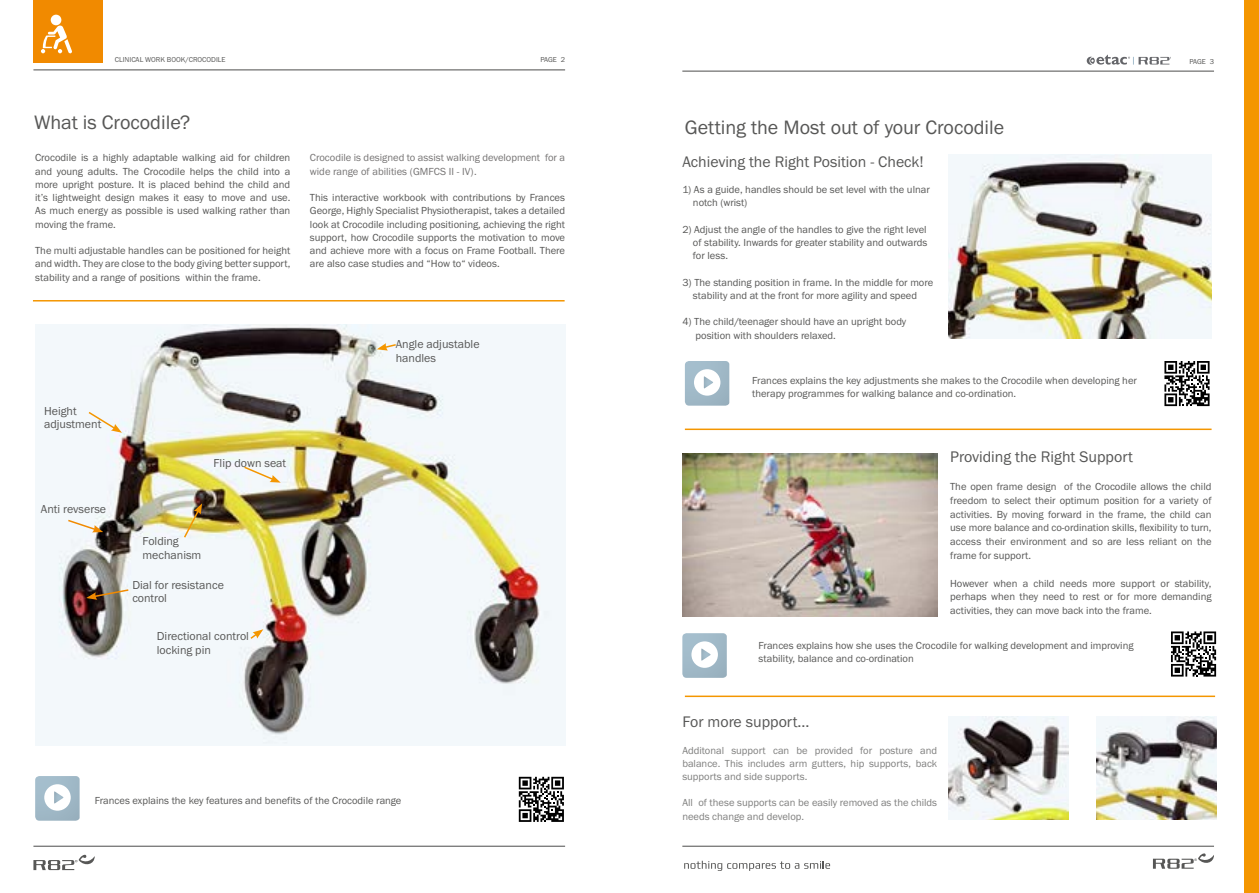
<style>
.page{position:relative;width:1259px;height:893px;background:#fff}
.page>*{position:absolute;margin:0;border:0;box-sizing:border-box;transform-origin:0 0}
.t1{font:20.1px "Franklin Gothic URW Boo";color:#575756}
.t2{font:15.9px "Franklin Gothic URW Boo";color:#575756}
.t3{font:12px/13.5px "Franklin Gothic URW Boo";color:#575756}
.t4{font:10.65px/13.2px "Franklin Gothic URW Boo";color:#575756;text-align:justify}
.t5{font:10.65px/13.2px "Franklin Gothic URW Boo";color:#757373}
.t6{font:10.5px/13.2px "Franklin Gothic URW Boo";color:#575756}
.t7{font:10.5px/13.2px "Franklin Gothic URW Boo";color:#7e7e7d;text-align:justify}
.t8{font:7.35px "Franklin Gothic URW Boo";color:#575756}
</style>
<div class="page">
<hr style="left:33px;top:846px;width:532px;height:1px;background:#575756">
<hr style="left:33px;top:69px;width:532px;height:1px;background:#575756">
<hr style="left:682px;top:846px;width:532px;height:1px;background:#575756">
<hr style="left:682px;top:71px;width:532px;height:1px;background:#575756">
<div style="left:1244px;top:0;width:15px;height:893px;background:#f49600"></div>
<svg style="left:684px;top:861px;width:146px;height:10px"></svg>
<hr style="left:685px;top:429px;width:526px;height:1px;background:#f49600">
<hr style="left:685px;top:696px;width:530px;height:1px;background:#f49600">
<svg style="left:1153px;top:853px;width:61px;height:16px"></svg>
<svg style="left:33px;top:854px;width:62px;height:16px"></svg>
<div style="left:33px;top:0;width:70px;height:63px;background:#f18a00"></div>
<svg style="left:41px;top:15px;width:31px;height:39px"></svg>
<hr style="left:33px;top:300px;width:531px;height:2px;background:#f49600">
<svg style="left:1164px;top:361px;width:45px;height:45px"></svg>
<img style="left:682px;top:453px;width:255px;height:163px">
<img style="left:948px;top:716px;width:121px;height:104px">
<svg style="left:1171px;top:631px;width:45px;height:46px"></svg>
<img style="left:948px;top:154px;width:263px;height:185px">
<svg style="left:1086px;top:55px;width:85px;height:10px"></svg>
<svg style="left:519px;top:777px;width:45px;height:45px"></svg>
<img style="left:35px;top:324px;width:531px;height:421px">
<svg style="left:35px;top:776px;width:45px;height:45px"></svg>
<img style="left:1096px;top:716px;width:120px;height:104px">
<svg style="left:682px;top:633px;width:45px;height:45px"></svg>
<svg style="left:685px;top:361px;width:44px;height:45px"></svg>
<svg style="left:243px;top:465px;width:38px;height:18px"></svg>
<svg style="left:377px;top:343px;width:20px;height:8px"></svg>
<svg style="left:87px;top:410px;width:35px;height:23px"></svg>
<svg style="left:183px;top:503px;width:19px;height:36px"></svg>
<svg style="left:249px;top:629px;width:14px;height:11px"></svg>
<svg style="left:86px;top:588px;width:44px;height:12px"></svg>
<svg style="left:66px;top:519px;width:37px;height:13px"></svg>
<p class="t8" style="left:115px;top:55px;width:112px">CLINICAL WORK BOOK/CROCODILE</p>
<p class="t8" style="left:540px;top:55px;width:26px">PAGE 2</p>
<p class="t8" style="left:1189px;top:56px;width:26px">PAGE 3</p>
<h1 class="t1" style="left:34px;top:110px;width:158px">What is Crocodile?</h1>
<h1 class="t1" style="left:685px;top:115px;width:321px">Getting the Most out of your Crocodile</h1>
<p class="t4" style="left:35px;top:151px;width:257px">Crocodile is a highly adaptable walking aid for children and young adults. The Crocodile helps the child into a more upright posture. It is placed behind the child and it’s lightweight design makes it easy to move and use.<br>As much energy as possible is used walking rather than moving the frame.</p>
<p class="t4" style="left:35px;top:244px;width:257px">The multi adjustable handles can be positioned for height and width. They are close to the body giving better support, stability and a range of positions within the frame.</p>
<p class="t5" style="left:310px;top:151px;width:257px">Crocodile is designed to assist walking development for a wide range of abilities (GMFCS II - IV).</p>
<p class="t4" style="left:310px;top:191px;width:257px">This interactive workbook with contributions by Frances George, Highly Specialist Physiotherapist, takes a detailed look at Crocodile including positioning, achieving the right support, how Crocodile supports the motivation to move and achieve more with a focus on Frame Football. There are also case studies and “How to“ videos.</p>
<p class="t3" style="left:44px;top:404px;width:59px">Height adjustment</p>
<p class="t3" style="left:41px;top:502px;width:67px">Anti revserse</p>
<p class="t3" style="left:214px;top:456px;width:74px">Flip down seat</p>
<p class="t3" style="left:142px;top:534px;width:60px">Folding mechanism</p>
<p class="t3" style="left:132px;top:578px;width:93px">Dial for resistance control</p>
<p class="t3" style="left:157px;top:629px;width:94px">Directional control locking pin</p>
<p class="t3" style="left:396px;top:337px;width:85px">Angle adjustable handles</p>
<p class="t6" style="left:95px;top:794px;width:308px">Frances explains the key features and benefits of the Crocodile range</p>
<h2 class="t2" style="left:682px;top:152px;width:243px">Achieving the Right Position - Check!</h2>
<p class="t6" style="left:693px;top:183px;width:238px;text-indent:-11px">1) As a guide, handles should be set level with the ulnar notch (wrist)</p>
<p class="t6" style="left:693px;top:223px;width:236px;text-align:justify;text-indent:-11px">2) Adjust the angle of the handles to give the right level of stability. Inwards for greater stability and outwards for less.</p>
<p class="t6" style="left:682px;top:275px;width:252px;text-align:center">3) The standing position in frame. In the middle for more stability and at the front for more agility and speed</p>
<p class="t6" style="left:695px;top:315px;width:212px;text-indent:-13px">4) The child/teenager should have an upright body position with shoulders relaxed.</p>
<p class="t6" style="left:752px;top:374px;width:386px">Frances explains the key adjustments she makes to the Crocodile when developing her therapy programmes for walking balance and co-ordination.</p>
<h2 class="t2" style="left:950px;top:447px;width:184px">Providing the Right Support</h2>
<p class="t4" style="left:950px;top:479px;width:263px;line-height:13.8px">The open frame design of the Crocodile allows the child freedom to select their optimum position for a variety of activities. By moving forward in the frame, the child can use more balance and co-ordination skills, flexibility to turn, access their environment and so are less reliant on the frame for support.</p>
<p class="t4" style="left:950px;top:576px;width:263px;line-height:13.8px">However when a child needs more support or stability, perhaps when they need to rest or for more demanding activities, they can move back into the frame.</p>
<p class="t6" style="left:758px;top:639px;width:376px">Frances explains how she uses the Crocodile for walking development and improving stability, balance and co-ordination</p>
<h2 class="t2" style="left:682px;top:712px;width:129px">For more support...</h2>
<p class="t7" style="left:682px;top:743px;width:256px">Additonal support can be provided for posture and balance. This includes arm gutters, hip supports, back supports and side supports.</p>
<p class="t7" style="left:682px;top:796px;width:256px">All of these supports can be easily removed as the childs needs change and develop.</p>
</div>
